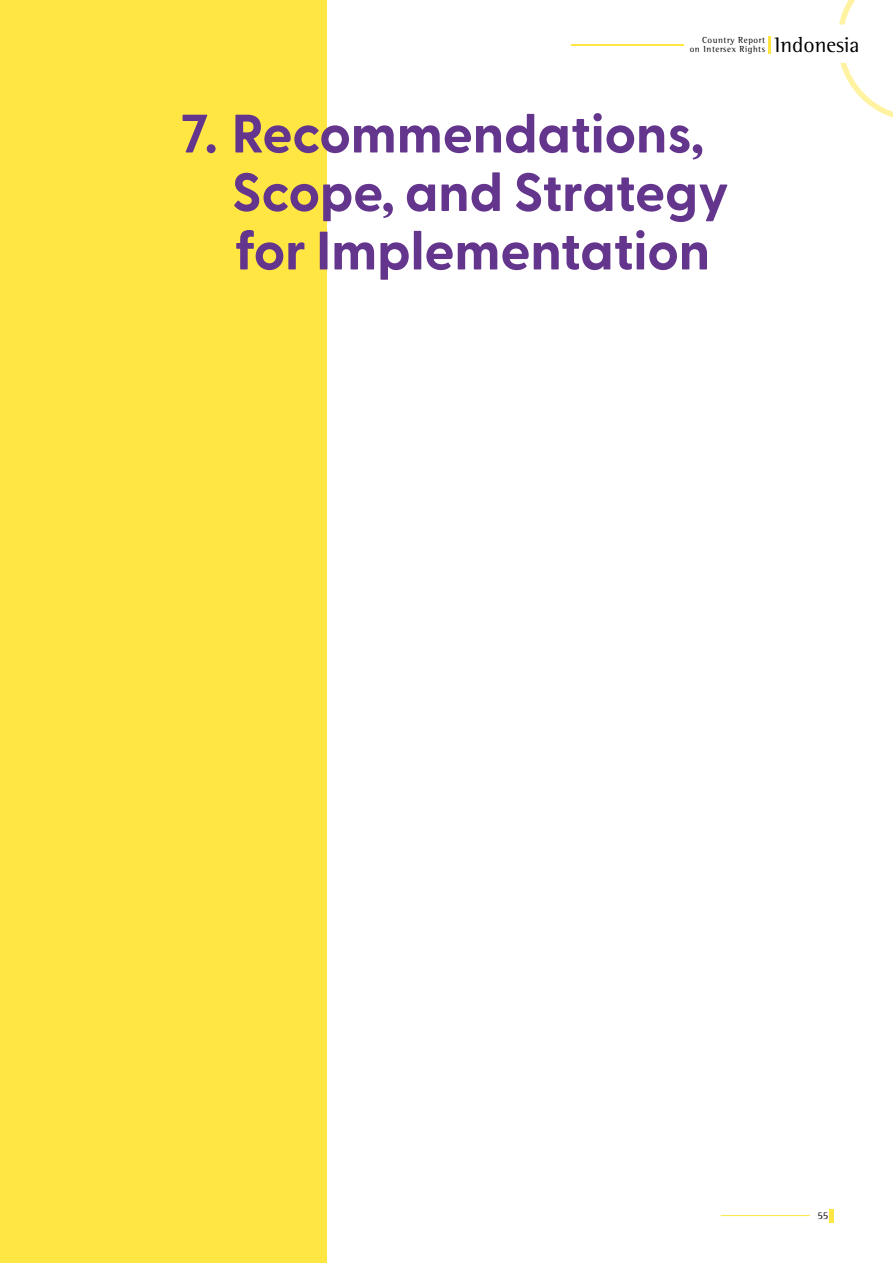
<style>
.page{position:relative;width:893px;height:1263px;background:#fff}
.page>*{position:absolute;margin:0;border:0;box-sizing:border-box;transform-origin:0 0}
.t1{font:700 54px/58.5px "Greycliff CF";color:#64358c}
.t2{font:21.75px "Rotis Semi Serif Std";color:#000}
.t3{font:10.5px "Rotis Semi Serif Std";color:#000}
.t4{font:9px/9px "Rotis Semi Serif Std";letter-spacing:.06em;color:#000;text-align:right}
</style>
<div class="page">
<hr style="left:571px;top:45px;width:112px;height:1px;background:#ffe643">
<hr style="left:768px;top:37px;width:3px;height:17px;background:#ffe643">
<svg style="left:840px;top:63px;width:53px;height:55px"></svg>
<svg style="left:839px;top:0;width:16px;height:25px"></svg>
<hr style="left:829px;top:1209px;width:4px;height:13px;background:#ffe643">
<hr style="left:721px;top:1215px;width:89px;height:1px;background:#ffe643">
<div style="left:0;top:0;width:326px;height:1263px;background:#ffe643"></div>
<p class="t4" style="left:690px;top:35px;width:77px">Country Report<br>on Intersex Rights</p>
<p class="t2" style="left:774px;top:32px;width:87px">Indonesia</p>
<p class="t1" style="left:232px;top:102px;width:499px;text-indent:-51px">7. Recommendations,<br>Scope, and Strategy for Implementation</p>
<p class="t3" style="left:817px;top:1209px;width:12px">55</p>
</div>
